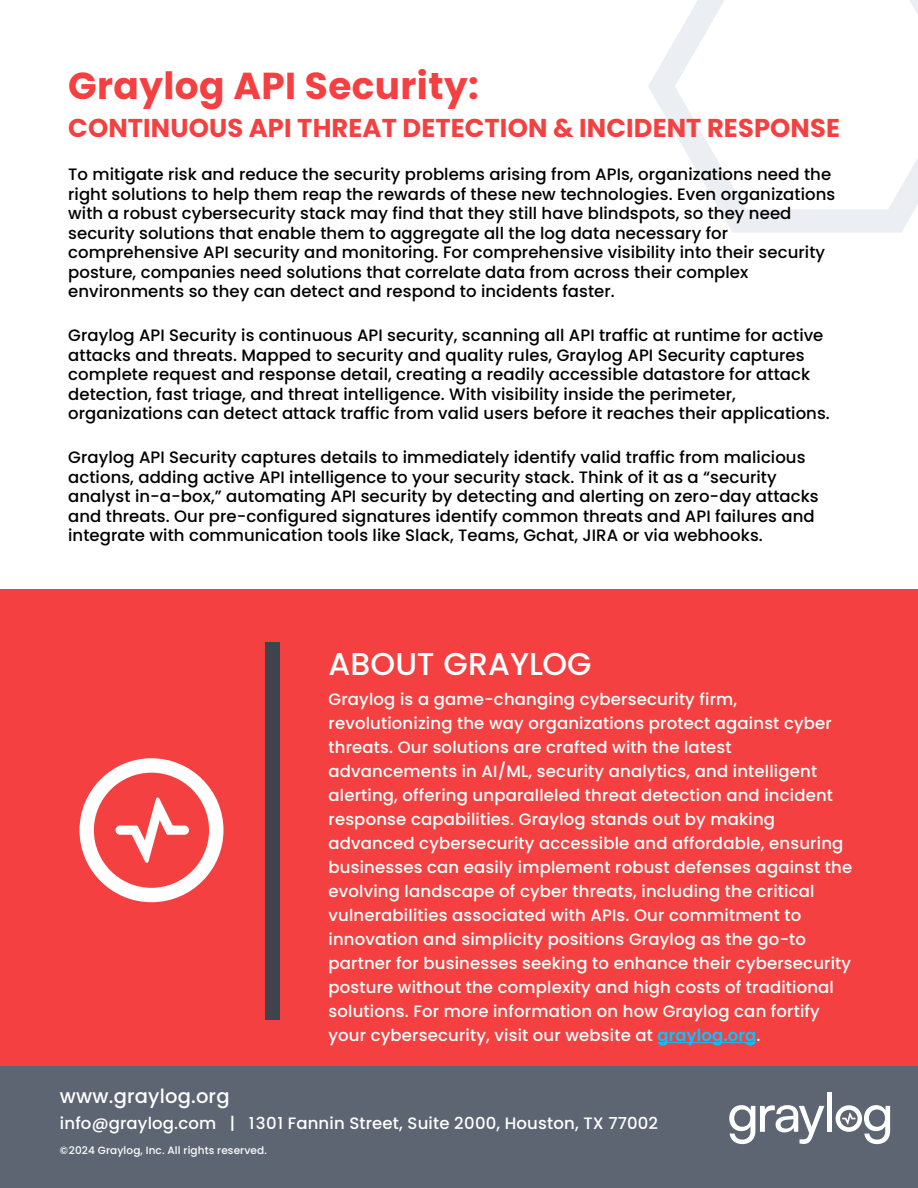
<style>
.page{position:relative;width:918px;height:1188px;background:#fff}
.page>*{position:absolute;margin:0;border:0;box-sizing:border-box;transform-origin:0 0}
.t1{font:700 37.5px "Poppins";letter-spacing:.01em;color:#f44040}
.t2{font:500 31.5px "Poppins";letter-spacing:.005em;color:#fff}
.t3{font:700 25.8px "Poppins";letter-spacing:.005em;color:#f44040}
.t4{font:500 19.5px "Poppins";letter-spacing:.01em;color:#fff}
.t5{font:500 16.5px/19.5px "Poppins";letter-spacing:.005em;color:#000}
.t6{font:500 16.5px/24px "Poppins";letter-spacing:.01em;color:#fff}
.t7{font:500 10.5px "Poppins";letter-spacing:.01em;color:#fff}
.s1{font-weight:600;color:#05c5ff}
</style>
<div class="page">
<svg style="left:648px;top:0;width:270px;height:233px"></svg>
<div style="left:0;top:589px;width:918px;height:477px;background:#f44040"></div>
<div style="left:0;top:1066px;width:918px;height:122px;background:#5c6571"></div>
<svg style="left:729px;top:1105px;width:95px;height:39px"></svg>
<div style="left:827px;top:1093px;width:5px;height:39px;background:#fff"></div>
<svg style="left:836px;top:1105px;width:54px;height:39px"></svg>
<svg style="left:80px;top:758px;width:143px;height:144px"></svg>
<hr style="left:658px;top:1042px;width:98px;height:1px;background:#05c5ff">
<div style="left:266px;top:642px;width:14px;height:378px;background:#3e434c"></div>
<h1 class="t1" style="left:68px;top:64px;width:412px">Graylog API Security:</h1>
<h3 class="t3" style="left:68px;top:113px;width:773px">CONTINUOUS API THREAT DETECTION &amp; INCIDENT RESPONSE</h3>
<p class="t5" style="left:68px;top:165px;width:769px">To mitigate risk and reduce the security problems arising from APIs, organizations need the right solutions to help them reap the rewards of these new technologies. Even organizations with a robust cybersecurity stack may find that they still have blindspots, so they need security solutions that enable them to aggregate all the log data necessary for comprehensive API security and monitoring. For comprehensive visibility into their security posture, companies need solutions that correlate data from across their complex environments so they can detect and respond to incidents faster.</p>
<p class="t5" style="left:68px;top:326px;width:763px">Graylog API Security is continuous API security, scanning all API traffic at runtime for active attacks and threats. Mapped to security and quality rules, Graylog API Security captures complete request and response detail, creating a readily accessible datastore for attack detection, fast triage, and threat intelligence. With visibility inside the perimeter, organizations can detect attack traffic from valid users before it reaches their applications.</p>
<p class="t5" style="left:68px;top:448px;width:752px">Graylog API Security captures details to immediately identify valid traffic from malicious actions, adding active API intelligence to your security stack. Think of it as a “security analyst in-a-box,” automating API security by detecting and alerting on zero-day attacks and threats. Our pre-configured signatures identify common threats and API failures and integrate with communication tools like Slack, Teams, Gchat, JIRA or via webhooks.</p>
<h2 class="t2" style="left:328px;top:645px;width:265px">ABOUT GRAYLOG</h2>
<p class="t6" style="left:328px;top:688px;width:525px">Graylog is a game-changing cybersecurity firm, revolutionizing the way organizations protect against cyber threats. Our solutions are crafted with the latest advancements in AI/ML, security analytics, and intelligent alerting, offering unparalleled threat detection and incident response capabilities. Graylog stands out by making advanced cybersecurity accessible and affordable, ensuring businesses can easily implement robust defenses against the evolving landscape of cyber threats, including the critical vulnerabilities associated with APIs. Our commitment to innovation and simplicity positions Graylog as the go-to partner for businesses seeking to enhance their cybersecurity posture without the complexity and high costs of traditional solutions. For more information on how Graylog can fortify your cybersecurity, visit our website at <span class="s1">graylog.org</span>.</p>
<p class="t4" style="left:60px;top:1085px;width:171px">www.graylog.org</p>
<p class="t6" style="left:60px;top:1111px;width:600px">info@graylog.com | 1301 Fannin Street, Suite 2000, Houston, TX 77002</p>
<p class="t7" style="left:60px;top:1144px;width:208px">©2024 Graylog, Inc. All rights reserved.</p>
</div>
